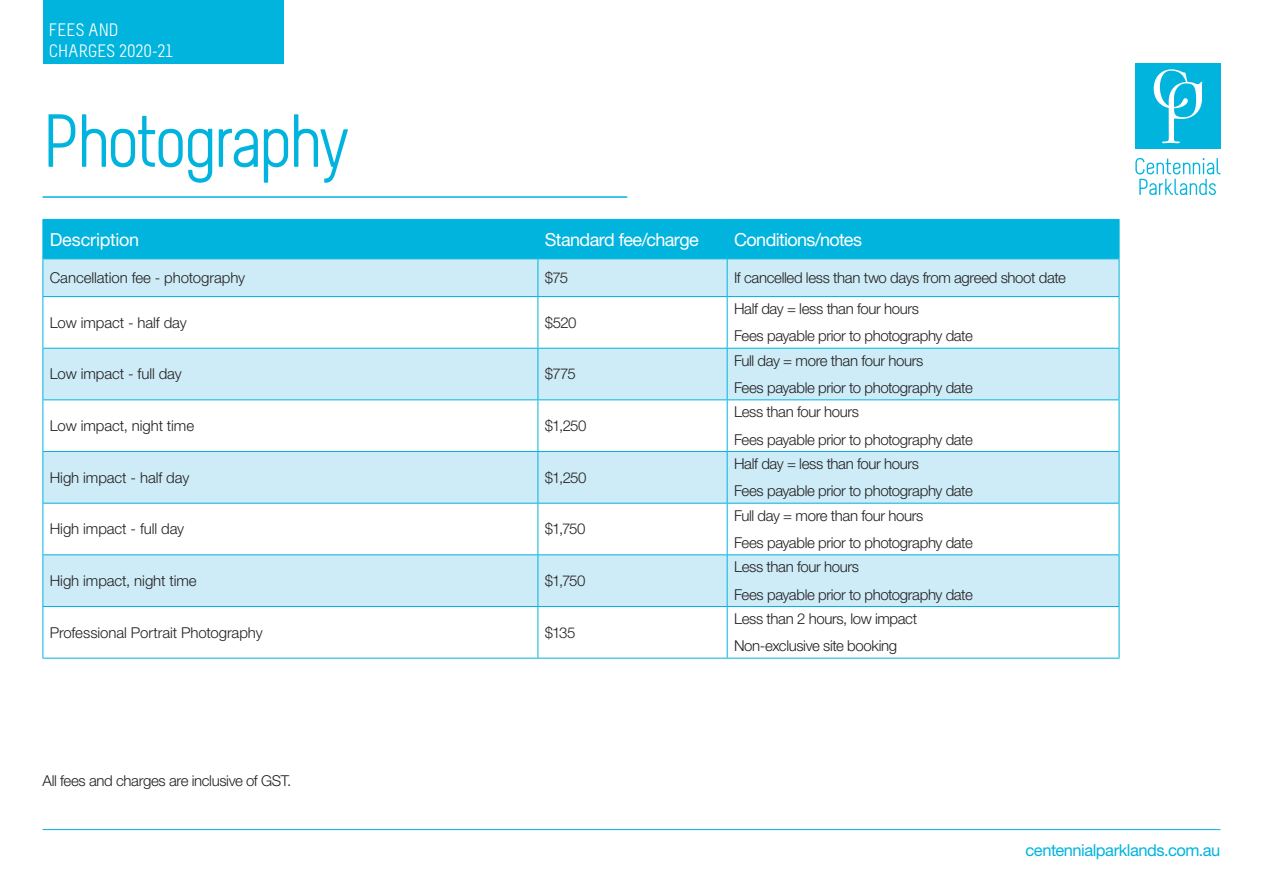
<style>
.page{position:relative;width:1263px;height:893px;background:#fff}
.page>*{position:absolute;margin:0;border:0;box-sizing:border-box;transform-origin:0 0}
.Heading_3{font:75px "Melbourne";letter-spacing:-.055em;color:#00b4de}
.Heading_3-2{font:18px "Helvetica Neue LT";letter-spacing:-.035em;color:#fff}
.t1{font:18px/21.6px "Melbourne";color:#fff}
.Body_Copy{font:18px "Helvetica Neue LT";letter-spacing:-.01em;color:#fff}
.t2{font:16.5px "Helvetica Neue LT";letter-spacing:-.03em;color:#00b4de}
.Heading_3-3{font:300 15px "Helvetica Neue LT Std";letter-spacing:-.025em;color:#231f20}
.Body_Copy-2{font:300 15px "Helvetica Neue LT Std";letter-spacing:-.005em;color:#231f20}
</style>
<div class="page">
<div style="left:43px;top:0;width:240px;height:64px;background:#00b4de"></div>
<hr style="left:43px;top:829px;width:1177px;height:1px;background:#00b4de">
<div style="left:1135px;top:64px;width:85px;height:85px;background:#00b4de"></div>
<svg style="left:1154px;top:69px;width:48px;height:74px"></svg>
<svg style="left:1135px;top:158px;width:85px;height:37px"></svg>
<hr style="left:43px;top:196px;width:584px;height:2px;background:#00b4de">
<div style="left:44px;top:220px;width:1075px;height:38px;background:#00b4de"></div>
<svg style="left:44px;top:259px;width:1075px;height:347px;fill:#ceecf7"></svg>
<hr style="left:538px;top:219px;width:189px;height:1px;background:#00b4de">
<hr style="left:727px;top:219px;width:392px;height:1px;background:#00b4de">
<hr style="left:727px;top:220px;width:1px;height:38px;background:#00b4de">
<hr style="left:1119px;top:220px;width:1px;height:38px;background:#00b4de">
<hr style="left:538px;top:258px;width:189px;height:1px;background:#00b4de">
<hr style="left:727px;top:258px;width:392px;height:1px;background:#00b4de">
<hr style="left:727px;top:259px;width:1px;height:37px;background:#00b4de">
<hr style="left:1119px;top:259px;width:1px;height:37px;background:#00b4de">
<hr style="left:538px;top:296px;width:189px;height:1px;background:#00b4de">
<hr style="left:727px;top:296px;width:392px;height:1px;background:#00b4de">
<hr style="left:727px;top:297px;width:1px;height:51px;background:#00b4de">
<hr style="left:1119px;top:297px;width:1px;height:51px;background:#00b4de">
<hr style="left:538px;top:348px;width:189px;height:1px;background:#00b4de">
<hr style="left:727px;top:348px;width:392px;height:1px;background:#00b4de">
<hr style="left:727px;top:349px;width:1px;height:50px;background:#00b4de">
<hr style="left:1119px;top:349px;width:1px;height:50px;background:#00b4de">
<hr style="left:538px;top:399px;width:189px;height:1px;background:#00b4de">
<hr style="left:727px;top:399px;width:392px;height:1px;background:#00b4de">
<hr style="left:727px;top:400px;width:1px;height:51px;background:#00b4de">
<hr style="left:1119px;top:400px;width:1px;height:51px;background:#00b4de">
<hr style="left:538px;top:451px;width:189px;height:1px;background:#00b4de">
<hr style="left:727px;top:451px;width:392px;height:1px;background:#00b4de">
<hr style="left:727px;top:452px;width:1px;height:51px;background:#00b4de">
<hr style="left:1119px;top:452px;width:1px;height:51px;background:#00b4de">
<hr style="left:538px;top:503px;width:189px;height:1px;background:#00b4de">
<hr style="left:727px;top:503px;width:392px;height:1px;background:#00b4de">
<hr style="left:727px;top:504px;width:1px;height:50px;background:#00b4de">
<hr style="left:1119px;top:504px;width:1px;height:50px;background:#00b4de">
<hr style="left:538px;top:554px;width:189px;height:1px;background:#00b4de">
<hr style="left:727px;top:554px;width:392px;height:1px;background:#00b4de">
<hr style="left:727px;top:555px;width:1px;height:51px;background:#00b4de">
<hr style="left:1119px;top:555px;width:1px;height:51px;background:#00b4de">
<hr style="left:538px;top:606px;width:189px;height:1px;background:#00b4de">
<hr style="left:727px;top:606px;width:392px;height:1px;background:#00b4de">
<hr style="left:727px;top:607px;width:1px;height:51px;background:#00b4de">
<hr style="left:1119px;top:607px;width:1px;height:51px;background:#00b4de">
<hr style="left:538px;top:658px;width:189px;height:1px;background:#00b4de">
<hr style="left:727px;top:658px;width:392px;height:1px;background:#00b4de">
<hr style="left:43px;top:219px;width:495px;height:1px;background:#00b4de">
<hr style="left:43px;top:220px;width:1px;height:38px;background:#00b4de">
<hr style="left:537px;top:220px;width:1px;height:38px;background:#00b4de">
<hr style="left:43px;top:258px;width:495px;height:1px;background:#00b4de">
<hr style="left:43px;top:259px;width:1px;height:37px;background:#00b4de">
<hr style="left:537px;top:259px;width:1px;height:37px;background:#00b4de">
<hr style="left:43px;top:296px;width:495px;height:1px;background:#00b4de">
<hr style="left:43px;top:297px;width:1px;height:51px;background:#00b4de">
<hr style="left:537px;top:297px;width:1px;height:51px;background:#00b4de">
<hr style="left:43px;top:348px;width:495px;height:1px;background:#00b4de">
<hr style="left:43px;top:349px;width:1px;height:50px;background:#00b4de">
<hr style="left:537px;top:349px;width:1px;height:50px;background:#00b4de">
<hr style="left:43px;top:399px;width:495px;height:1px;background:#00b4de">
<hr style="left:43px;top:400px;width:1px;height:51px;background:#00b4de">
<hr style="left:537px;top:400px;width:1px;height:51px;background:#00b4de">
<hr style="left:43px;top:451px;width:495px;height:1px;background:#00b4de">
<hr style="left:43px;top:452px;width:1px;height:51px;background:#00b4de">
<hr style="left:537px;top:452px;width:1px;height:51px;background:#00b4de">
<hr style="left:43px;top:503px;width:495px;height:1px;background:#00b4de">
<hr style="left:43px;top:504px;width:1px;height:50px;background:#00b4de">
<hr style="left:537px;top:504px;width:1px;height:50px;background:#00b4de">
<hr style="left:43px;top:554px;width:495px;height:1px;background:#00b4de">
<hr style="left:43px;top:555px;width:1px;height:51px;background:#00b4de">
<hr style="left:537px;top:555px;width:1px;height:51px;background:#00b4de">
<hr style="left:43px;top:606px;width:495px;height:1px;background:#00b4de">
<hr style="left:43px;top:607px;width:1px;height:51px;background:#00b4de">
<hr style="left:537px;top:607px;width:1px;height:51px;background:#00b4de">
<hr style="left:43px;top:658px;width:495px;height:1px;background:#00b4de">
<p class="t1" style="left:49px;top:21px;width:126px">FEES AND<br>CHARGES 2020-21</p>
<p class="Heading_3" style="left:43px;top:99px;width:308px">Photography</p>
<p class="Body_Copy" style="left:50px;top:229px;width:91px">Description</p>
<p class="Heading_3-2" style="left:545px;top:229px;width:155px">Standard fee/charge</p>
<p class="Heading_3-2" style="left:734px;top:229px;width:130px">Conditions/notes</p>
<p class="Body_Copy-2" style="left:50px;top:269px;width:197px">Cancellation fee - photography</p>
<p class="Heading_3-3" style="left:545px;top:269px;width:25px">$75</p>
<p class="Heading_3-3" style="left:734px;top:269px;width:333px">If cancelled less than two days from agreed shoot date</p>
<p class="Body_Copy-2" style="left:50px;top:313px;width:138px">Low impact - half day</p>
<p class="Heading_3-3" style="left:545px;top:313px;width:33px">$520</p>
<p class="Heading_3-3" style="left:734px;top:300px;width:187px">Half day = less than four hours</p>
<p class="Heading_3-3" style="left:734px;top:327px;width:240px">Fees payable prior to photography date</p>
<p class="Body_Copy-2" style="left:50px;top:365px;width:133px">Low impact - full day</p>
<p class="Heading_3-3" style="left:545px;top:365px;width:32px">$775</p>
<p class="Body_Copy-2" style="left:50px;top:417px;width:146px">Low impact, night time</p>
<p class="Heading_3-3" style="left:545px;top:417px;width:43px">$1,250</p>
<p class="Body_Copy-2" style="left:50px;top:468px;width:141px">High impact - half day</p>
<p class="Heading_3-3" style="left:545px;top:468px;width:43px">$1,250</p>
<p class="Body_Copy-2" style="left:50px;top:520px;width:136px">High impact - full day</p>
<p class="Heading_3-3" style="left:545px;top:520px;width:42px">$1,750</p>
<p class="Body_Copy-2" style="left:50px;top:571px;width:148px">High impact, night time</p>
<p class="Heading_3-3" style="left:545px;top:571px;width:42px">$1,750</p>
<p class="Body_Copy-2" style="left:50px;top:623px;width:214px">Professional Portrait Photography</p>
<p class="Heading_3-3" style="left:545px;top:623px;width:32px">$135</p>
<p class="Heading_3-3" style="left:43px;top:772px;width:250px">All fees and charges are inclusive of GST.</p>
<p class="Heading_3-3" style="left:734px;top:351px;width:191px">Full day = more than four hours</p>
<p class="Heading_3-3" style="left:734px;top:378px;width:240px">Fees payable prior to photography date</p>
<p class="Heading_3-3" style="left:734px;top:403px;width:127px">Less than four hours</p>
<p class="Heading_3-3" style="left:734px;top:430px;width:240px">Fees payable prior to photography date</p>
<p class="Heading_3-3" style="left:734px;top:455px;width:187px">Half day = less than four hours</p>
<p class="Heading_3-3" style="left:734px;top:482px;width:240px">Fees payable prior to photography date</p>
<p class="Heading_3-3" style="left:734px;top:506px;width:191px">Full day = more than four hours</p>
<p class="Heading_3-3" style="left:734px;top:533px;width:240px">Fees payable prior to photography date</p>
<p class="Heading_3-3" style="left:734px;top:558px;width:127px">Less than four hours</p>
<p class="Heading_3-3" style="left:734px;top:585px;width:240px">Fees payable prior to photography date</p>
<p class="Heading_3-3" style="left:734px;top:610px;width:185px">Less than 2 hours, low impact</p>
<p class="Heading_3-3" style="left:734px;top:637px;width:165px">Non-exclusive site booking</p>
<p class="t2" style="left:1025px;top:840px;width:196px">centennialparklands.com.au</p>
</div>
